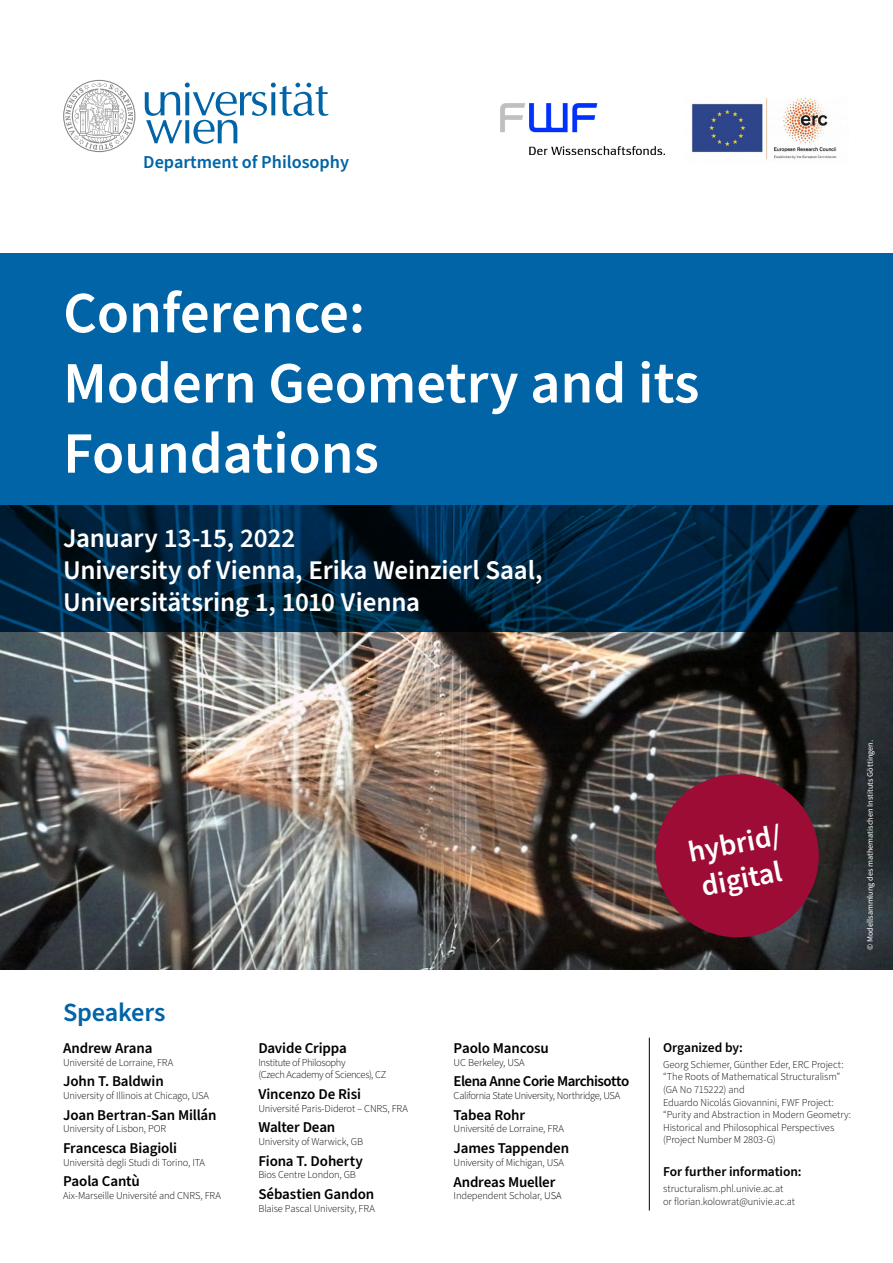
<style>
.page{position:relative;width:893px;height:1263px;background:#fff}
.page>*{position:absolute;margin:0;border:0;box-sizing:border-box;transform-origin:0 0}
.t1{font:600 58.5px/70.2px "Source Sans Pro";color:#fff}
.t2{font:600 29.7px/35.6px "Source Sans Pro";color:#fff}
.t3{font:600 27px/32.4px "Source Sans Pro";letter-spacing:-.005em;color:#fff}
.t4{font:600 26.25px "Source Sans Pro";letter-spacing:-.01em;color:#0064a7}
.t5{font:600 18.23px "Source Sans Pro";color:#0064a7}
.t6{font:600 15px "Source Sans Pro";letter-spacing:-.01em;color:#000}
.t7{font:600 15px "Source Sans Pro";letter-spacing:-.035em;color:#000}
.t8{font:600 13.5px "Source Sans Pro";letter-spacing:-.005em;color:#000}
.t9{font:300 10.5px/12.6px "Source Sans Pro";letter-spacing:-.015em;color:#000}
.t10{font:300 10.5px/12.6px "Source Sans Pro";letter-spacing:-.035em;color:#000}
.t11{font:300 10.5px "Source Sans Pro";letter-spacing:-.04em;color:#000}
.t12{font:8.25px "Source Sans Pro";color:#fff}
</style>
<div class="page">
<img style="left:0;top:631px;width:893px;height:338px">
<div style="left:0;top:253px;width:893px;height:378px;background:#0064a7"></div>
<svg style="left:0;top:505px;width:893px;height:126px;background:#00223c"></svg>
<svg style="left:63px;top:80px;width:72px;height:72px"></svg>
<svg style="left:145px;top:83px;width:183px;height:61px"></svg>
<img style="left:692px;top:97px;width:145px;height:63px">
<img style="left:501px;top:103px;width:164px;height:52px">
<hr style="left:649px;top:1037px;width:1px;height:173px;background:#000">
<svg style="left:649px;top:767px;width:177px;height:177px;background:#7c1b35"></svg>
<h3 class="t5" style="left:143px;top:150px;width:207px">Department of Philosophy</h3>
<h1 class="t1" style="left:63px;top:280px;width:638px">Conference:<br>Modern Geometry and its<br>Foundations</h1>
<h3 class="t3" style="left:63px;top:522px;width:481px">January 13-15, 2022<br>University of Vienna, Erika Weinzierl Saal,<br>Universitätsring 1, 1010 Vienna</h3>
<h3 class="t4" style="left:63px;top:995px;width:104px">Speakers</h3>
<h3 class="t6" style="left:63px;top:1038px;width:91px">Andrew Arana</h3>
<p class="t9" style="left:63px;top:1056px;width:112px">Université de Lorraine, FRA</p>
<h3 class="t6" style="left:63px;top:1071px;width:102px">John T. Baldwin</h3>
<p class="t9" style="left:63px;top:1089px;width:147px">University of Illinois at Chicago, USA</p>
<h3 class="t6" style="left:63px;top:1105px;width:155px">Joan Bertran-San Millán</h3>
<p class="t9" style="left:63px;top:1123px;width:105px">University of Lisbon, POR</p>
<h3 class="t6" style="left:63px;top:1138px;width:115px">Francesca Biagioli</h3>
<p class="t9" style="left:63px;top:1156px;width:143px">Università degli Studi di Torino, ITA</p>
<h3 class="t6" style="left:63px;top:1171px;width:78px">Paola Cantù</h3>
<p class="t9" style="left:63px;top:1189px;width:159px">Aix-Marseille Université and CNRS, FRA</p>
<h3 class="t6" style="left:258px;top:1038px;width:90px">Davide Crippa</h3>
<p class="t10" style="left:258px;top:1056px;width:130px">Institute of Philosophy<br>(Czech Academy of Sciences), CZ</p>
<h3 class="t6" style="left:258px;top:1084px;width:104px">Vincenzo De Risi</h3>
<p class="t9" style="left:258px;top:1102px;width:151px">Université Paris-Diderot – CNRS, FRA</p>
<h3 class="t6" style="left:258px;top:1117px;width:79px">Walter Dean</h3>
<p class="t9" style="left:258px;top:1135px;width:106px">University of Warwick, GB</p>
<h3 class="t6" style="left:258px;top:1150px;width:106px">Fiona T. Doherty</h3>
<p class="t9" style="left:258px;top:1169px;width:99px">Bios Centre London, GB</p>
<h3 class="t6" style="left:258px;top:1184px;width:117px">Sébastien Gandon</h3>
<p class="t9" style="left:258px;top:1202px;width:118px">Blaise Pascal University, FRA</p>
<h2 class="t2" style="left:685px;top:836px;width:96px;rotate:-11deg">hybrid/ digital</h2>
<p class="t12" style="left:865px;top:950px;width:211px;rotate:-90deg">© Modellsammlung des mathematischen Instituts Göttingen.</p>
<h3 class="t6" style="left:454px;top:1038px;width:97px">Paolo Mancosu</h3>
<p class="t9" style="left:454px;top:1056px;width:73px">UC Berkeley, USA</p>
<h3 class="t7" style="left:454px;top:1071px;width:177px">Elena Anne Corie Marchisotto</h3>
<p class="t11" style="left:454px;top:1088px;width:168px">California State University, Northridge, USA</p>
<h3 class="t6" style="left:454px;top:1105px;width:73px">Tabea Rohr</h3>
<p class="t9" style="left:454px;top:1123px;width:112px">Université de Lorraine, FRA</p>
<h3 class="t6" style="left:454px;top:1138px;width:117px">James Tappenden</h3>
<p class="t9" style="left:454px;top:1156px;width:112px">University of Michigan, USA</p>
<h3 class="t6" style="left:454px;top:1172px;width:103px">Andreas Mueller</h3>
<p class="t9" style="left:454px;top:1190px;width:109px">Independent Scholar, USA</p>
<p class="t8" style="left:663px;top:1039px;width:81px">Organized by:</p>
<p class="t9" style="left:663px;top:1058px;width:190px">Georg Schiemer, Günther Eder, ERC Project: “The Roots of Mathematical Structuralism” (GA No 715222) and<br>Eduardo Nicolás Giovannini, FWF Project: “Purity and Abstraction in Modern Geometry:<br>Historical and Philosophical Perspectives (Project Number M 2803-G)</p>
<p class="t8" style="left:663px;top:1163px;width:140px">For further information:</p>
<p class="t9" style="left:663px;top:1182px;width:134px">structuralism.phl.univie.ac.at<br>or florian.kolowrat@univie.ac.at</p>
</div>
